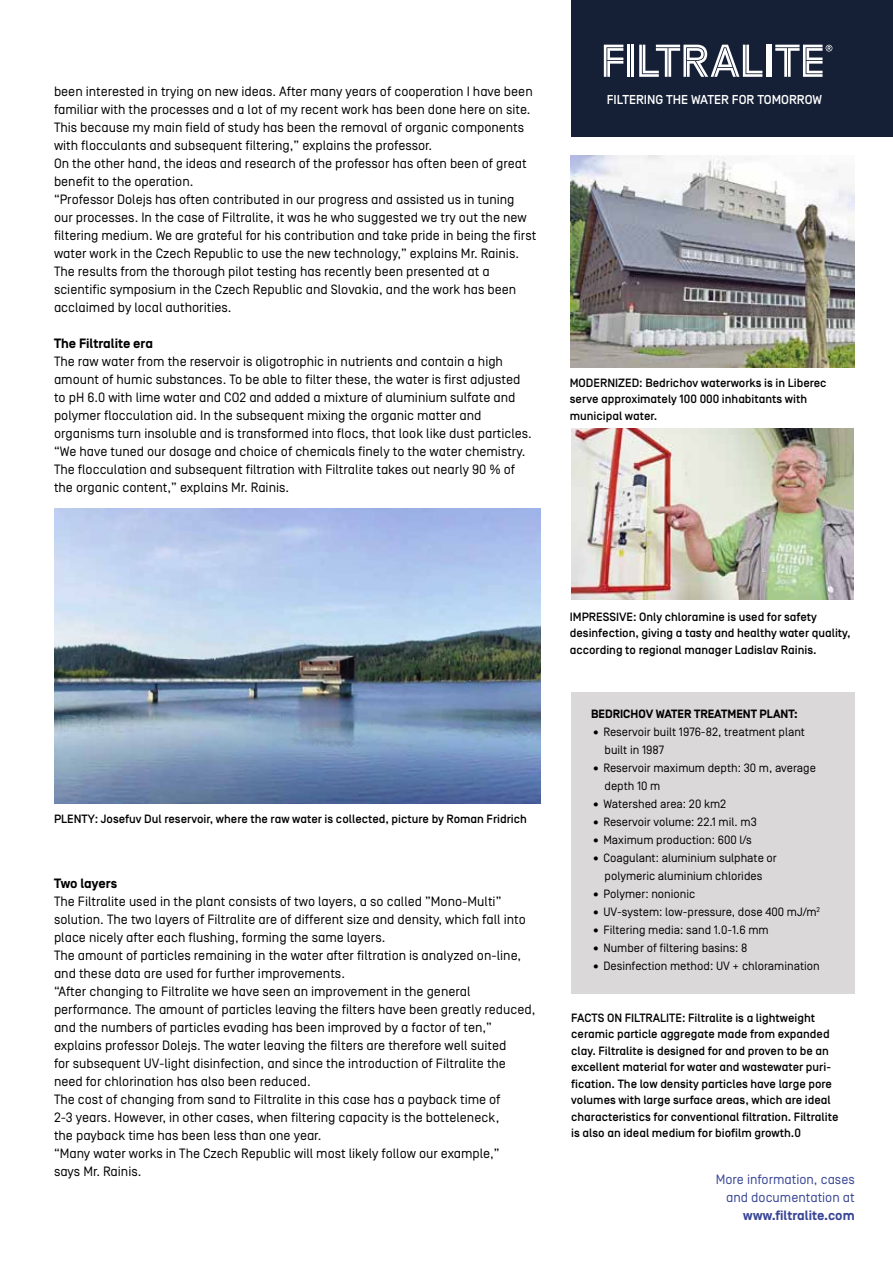
<style>
.page{position:relative;width:893px;height:1263px;background:#fff}
.page>*{position:absolute;margin:0;border:0;box-sizing:border-box;transform-origin:0 0}
.t1{font:13.5px/18px "Simplon Norm";color:#000}
.t2{font:13.5px/18px "Simplon Norm";color:#384596;text-align:right}
.t3{font:700 13.5px "Simplon Norm";color:#000}
.t4{font:700 13.5px "Simplon Norm";color:#384596}
.t5{font:500 12.9px "Simplon Norm";color:#fff}
.t6{font:500 12px/16.5px "Simplon Norm";color:#000}
.t7{font:12px/18px "Simplon Norm";color:#000}
.t8{font:700 12px "Simplon Norm";color:#000}
</style>
<div class="page">
<div style="left:571px;top:0;width:322px;height:136px;background:#152036"></div>
<hr style="left:628px;top:45px;width:2px;height:32px;background:#fff">
<hr style="left:631px;top:45px;width:3px;height:32px;background:#fff">
<svg style="left:604px;top:45px;width:19px;height:32px"></svg>
<hr style="left:766px;top:45px;width:2px;height:32px;background:#fff">
<hr style="left:769px;top:45px;width:3px;height:32px;background:#fff">
<svg style="left:775px;top:45px;width:57px;height:32px"></svg>
<svg style="left:639px;top:45px;width:123px;height:32px"></svg>
<img style="left:54px;top:508px;width:486px;height:296px">
<div style="left:571px;top:692px;width:284px;height:302px;background:#dad8d9"></div>
<img style="left:571px;top:428px;width:282px;height:171px">
<img style="left:571px;top:156px;width:284px;height:212px">
<p class="t1" style="left:54px;top:83px;width:484px">been interested in trying on new ideas. After many years of cooperation I have been familiar with the processes and a lot of my recent work has been done here on site.<br>This because my main field of study has been the removal of organic components with flocculants and subsequent filtering,” explains the professor.<br>On the other hand, the ideas and research of the professor has often been of great benefit to the operation.<br>“Professor Dolejs has often contributed in our progress and assisted us in tuning our processes. In the case of Filtralite, it was he who suggested we try out the new filtering medium. We are grateful for his contribution and take pride in being the first water work in the Czech Republic to use the new technology,” explains Mr. Rainis.<br>The results from the thorough pilot testing has recently been presented at a scientific symposium in the Czech Republic and Slovakia, and the work has been acclaimed by local authorities.</p>
<p class="t3" style="left:54px;top:336px;width:101px">The Filtralite era</p>
<p class="t1" style="left:54px;top:353px;width:479px">The raw water from the reservoir is oligotrophic in nutrients and contain a high amount of humic substances. To be able to filter these, the water is first adjusted to pH 6.0 with lime water and CO2 and added a mixture of aluminium sulfate and polymer flocculation aid. In the subsequent mixing the organic matter and organisms turn insoluble and is transformed into flocs, that look like dust particles. “We have tuned our dosage and choice of chemicals finely to the water chemistry.<br>The flocculation and subsequent filtration with Filtralite takes out nearly 90 % of the organic content,” explains Mr. Rainis.</p>
<p class="t5" style="left:607px;top:93px;width:217px">FILTERING THE WATER FOR TOMORROW</p>
<p class="t6" style="left:570px;top:375px;width:258px">MODERNIZED: Bedrichov waterworks is in Liberec serve approximately 100 000 inhabitants with municipal water.</p>
<p class="t6" style="left:54px;top:811px;width:474px">PLENTY: Josefuv Dul reservoir, where the raw water is collected, picture by Roman Fridrich</p>
<p class="t3" style="left:54px;top:876px;width:65px">Two layers</p>
<p class="t1" style="left:54px;top:892px;width:483px">The Filtralite used in the plant consists of two layers, a so called ”Mono-Multi” solution. The two layers of Filtralite are of different size and density, which fall into place nicely after each flushing, forming the same layers.<br>The amount of particles remaining in the water after filtration is analyzed on-line, and these data are used for further improvements.<br>“After changing to Filtralite we have seen an improvement in the general performance. The amount of particles leaving the filters have been greatly reduced, and the numbers of particles evading has been improved by a factor of ten,” explains professor Dolejs. The water leaving the filters are therefore well suited<br>for subsequent UV-light disinfection, and since the introduction of Filtralite the need for chlorination has also been reduced.<br>The cost of changing from sand to Filtralite in this case has a payback time of<br>2-3 years. However, in other cases, when filtering capacity is the botteleneck,<br>the payback time has been less than one year.<br>“Many water works in The Czech Republic will most likely follow our example,”<br>says Mr. Rainis.</p>
<p class="t6" style="left:570px;top:609px;width:282px">IMPRESSIVE: Only chloramine is used for safety desinfection, giving a tasty and healthy water quality, according to regional manager Ladislav Rainis.</p>
<p class="t8" style="left:591px;top:707px;width:208px">BEDRICHOV WATER TREATMENT PLANT:</p>
<p class="t7" style="left:605px;top:723px;width:202px;text-indent:-14px">• Reservoir built 1976-82, treatment plant built in 1987</p>
<p class="t7" style="left:605px;top:759px;width:213px;text-indent:-14px">• Reservoir maximum depth: 30 m, average depth 10 m</p>
<p class="t7" style="left:591px;top:795px;width:137px">• Watershed area: 20 km2</p>
<p class="t7" style="left:591px;top:813px;width:167px">• Reservoir volume: 22.1 mil. m3</p>
<p class="t7" style="left:591px;top:831px;width:162px">• Maximum production: 600 l/s</p>
<p class="t7" style="left:591px;top:849px;width:187px;text-align:center">• Coagulant: aluminium sulphate or polymeric aluminium chlorides</p>
<p class="t7" style="left:591px;top:885px;width:106px">• Polymer: nonionic</p>
<p class="t7" style="left:591px;top:903px;width:230px">• UV-system: low-pressure, dose 400 mJ/m<sup>2</sup></p>
<p class="t7" style="left:591px;top:921px;width:179px">• Filtering media: sand 1.0-1.6 mm</p>
<p class="t7" style="left:591px;top:939px;width:158px">• Number of filtering basins: 8</p>
<p class="t7" style="left:591px;top:957px;width:230px">• Desinfection method: UV + chloramination</p>
<p class="t6" style="left:571px;top:1010px;width:269px">FACTS ON FILTRALITE: Filtralite is a lightweight ceramic particle aggregate made from expanded clay. Filtralite is designed for and proven to be an excellent material for water and wastewater puri&shy;fication. The low density particles have large pore volumes with large surface areas, which are ideal characteristics for conventional filtration. Filtralite is also an ideal medium for biofilm growth.0</p>
<p class="t2" style="left:716px;top:1171px;width:140px">More information, cases and documentation at</p>
<p class="t4" style="left:743px;top:1208px;width:113px">www.filtralite.com</p>
</div>
